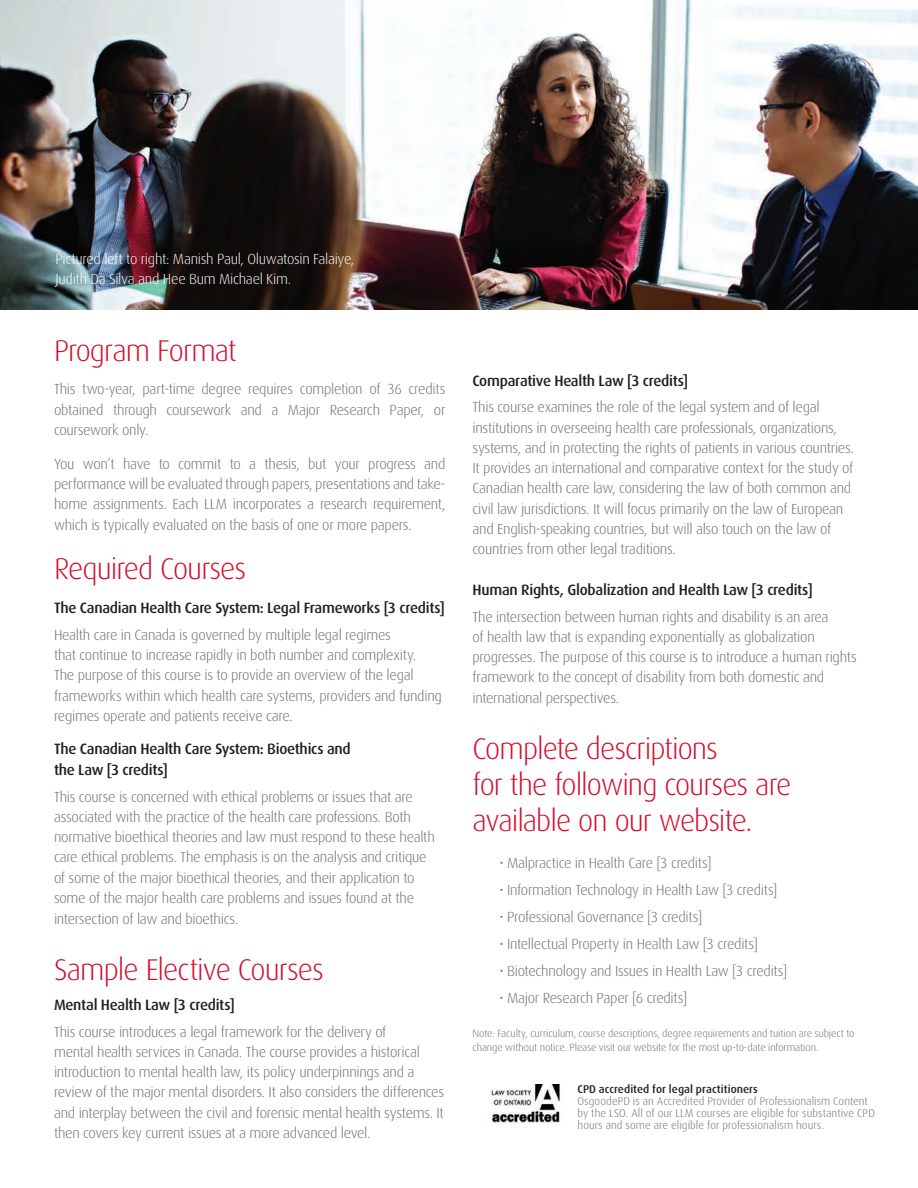
<style>
.page{position:relative;width:918px;height:1188px;background:#fff}
.page>*{position:absolute;margin:0;border:0;box-sizing:border-box;transform-origin:0 0}
.course_description{font:300 30px/36px "Dax";letter-spacing:-.035em;color:#d30d2b}
.course_description-2{font:500 15px/21.6px "Dax";letter-spacing:-.02em;color:#231f20}
.Course_Title{font:500 15px "Dax";letter-spacing:-.02em;color:#231f20}
.course_description-3{font:300 14.7px/20.2px "Dax";letter-spacing:-.02em;color:#6c6d70}
.t1{font:300 14.7px "Dax";letter-spacing:-.02em;color:#fff}
.t2{font:300 11.25px/12px "Dax";letter-spacing:.005em;color:#6c6d70}
.t3{font:500 11.25px "Dax";letter-spacing:.01em;color:#231f20}
.t4{font:300 10.5px/13.5px "Dax";letter-spacing:-.005em;color:#6c6d70}
</style>
<div class="page">
<img style="left:0;top:0;width:918px;height:310px">
<img style="left:491px;top:1085px;width:70px;height:39px">
<p class="t1" style="left:56px;top:251px;width:300px">Pictured left to right: Manish Paul, Oluwatosin Falaiye,</p>
<p class="t1" style="left:56px;top:271px;width:237px">Judith Da Silva and Hee Bum Michael Kim.</p>
<p class="course_description" style="left:54px;top:333px;width:184px">Program Format</p>
<p class="course_description-3" style="left:54px;top:379px;width:393px;text-align:justify">This two-year, part-time degree requires completion of 36 credits obtained through coursework and a Major Research Paper, or coursework only.</p>
<p class="course_description-3" style="left:54px;top:454px;width:393px;text-align:justify">You won’t have to commit to a thesis, but your progress and performance will be evaluated through papers, presentations and take&shy;home assignments. Each LLM incorporates a research requirement, which is typically evaluated on the basis of one or more papers.</p>
<p class="course_description" style="left:54px;top:551px;width:194px">Required Courses</p>
<p class="course_description-2" style="left:54px;top:598px;width:392px">The Canadian Health Care System: Legal Frameworks [3 credits]</p>
<p class="course_description-3" style="left:54px;top:625px;width:389px">Health care in Canada is governed by multiple legal regimes<br>that continue to increase rapidly in both number and complexity.<br>The purpose of this course is to provide an overview of the legal frameworks within which health care systems, providers and funding regimes operate and patients receive care.</p>
<p class="course_description-2" style="left:54px;top:738px;width:298px">The Canadian Health Care System: Bioethics and the Law [3 credits]</p>
<p class="course_description-3" style="left:54px;top:786px;width:382px">This course is concerned with ethical problems or issues that are associated with the practice of the health care professions. Both normative bioethical theories and law must respond to these health care ethical problems. The emphasis is on the analysis and critique of some of the major bioethical theories, and their application to some of the major health care problems and issues found at the intersection of law and bioethics.</p>
<p class="course_description" style="left:54px;top:952px;width:271px">Sample Elective Courses</p>
<p class="Course_Title" style="left:54px;top:997px;width:182px">Mental Health Law [3 credits]</p>
<p class="course_description-3" style="left:54px;top:1022px;width:392px">This course introduces a legal framework for the delivery of<br>mental health services in Canada. The course provides a historical introduction to mental health law, its policy underpinnings and a review of the major mental disorders. It also considers the differences and interplay between the civil and forensic mental health systems. It then covers key current issues at a more advanced level.</p>
<p class="Course_Title" style="left:472px;top:373px;width:217px">Comparative Health Law [3 credits]</p>
<p class="course_description-3" style="left:472px;top:397px;width:383px">This course examines the role of the legal system and of legal institutions in overseeing health care professionals, organizations, systems, and in protecting the rights of patients in various countries.<br>It provides an international and comparative context for the study of Canadian health care law, considering the law of both common and civil law jurisdictions. It will focus primarily on the law of European and English-speaking countries, but will also touch on the law of countries from other legal traditions.</p>
<p class="Course_Title" style="left:472px;top:582px;width:342px">Human Rights, Globalization and Health Law [3 credits]</p>
<p class="course_description-3" style="left:472px;top:606px;width:386px">The intersection between human rights and disability is an area<br>of health law that is expanding exponentially as globalization progresses. The purpose of this course is to introduce a human rights framework to the concept of disability from both domestic and international perspectives.</p>
<p class="course_description" style="left:472px;top:731px;width:320px">Complete descriptions<br>for the following courses are available on our website.</p>
<p class="course_description-3" style="left:500px;top:853px;width:214px">• Malpractice in Health Care [3 credits]</p>
<p class="course_description-3" style="left:500px;top:880px;width:279px">• Information Technology in Health Law [3 credits]</p>
<p class="course_description-3" style="left:500px;top:907px;width:204px">• Professional Governance [3 credits]</p>
<p class="course_description-3" style="left:500px;top:934px;width:260px">• Intellectual Property in Health Law [3 credits]</p>
<p class="course_description-3" style="left:500px;top:961px;width:289px">• Biotechnology and Issues in Health Law [3 credits]</p>
<p class="course_description-3" style="left:500px;top:988px;width:189px">• Major Research Paper [6 credits]</p>
<p class="t4" style="left:472px;top:1027px;width:384px">Note: Faculty, curriculum, course descriptions, degree requirements and tuition are subject to change without notice. Please visit our website for the most up-to-date information.</p>
<p class="t3" style="left:578px;top:1083px;width:182px">CPD accredited for legal practitioners</p>
<p class="t2" style="left:578px;top:1096px;width:299px">OsgoodePD is an Accredited Provider of Professionalism Content by the LSO. All of our LLM courses are eligible for substantive CPD hours and some are eligible for professionalism hours.</p>
</div>
